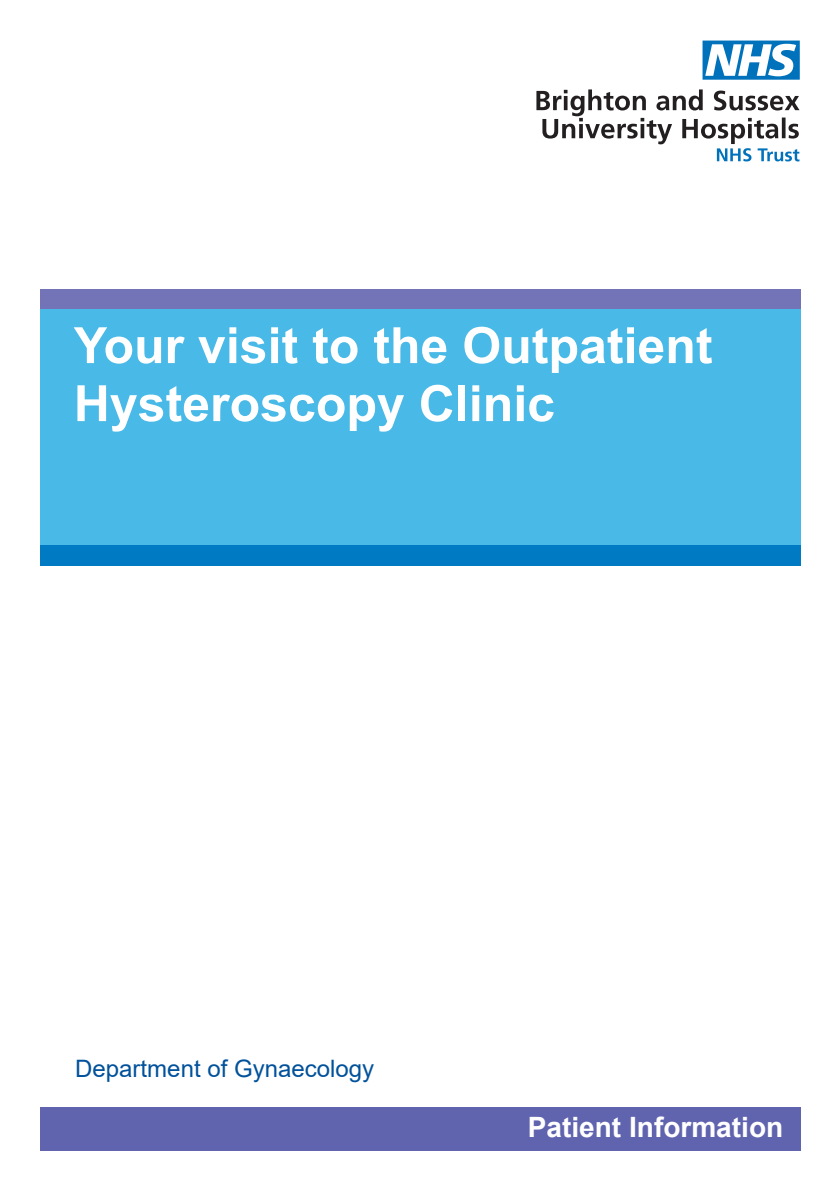
<style>
.page{position:relative;width:840px;height:1191px;background:#fff}
.page>*{position:absolute;margin:0;border:0;box-sizing:border-box;transform-origin:0 0}
.t1{font:700 50px/58px "Arial";color:#fff}
.t2{font:700 28px "Arial";color:#fff}
.t3{font:24px "Arial";color:#01519b}
</style>
<div class="page">
<svg style="left:536px;top:89px;width:263px;height:72px"></svg>
<svg style="left:702px;top:41px;width:97px;height:39px"></svg>
<div style="left:40px;top:289px;width:759px;height:21px;background:#7374b7"></div>
<div style="left:40px;top:1107px;width:759px;height:44px;background:#6064ae"></div>
<div style="left:40px;top:310px;width:759px;height:256px;background:#49b9e7"></div>
<div style="left:40px;top:545px;width:759px;height:21px;background:#007ac2"></div>
<p class="t1" style="left:74px;top:317px;width:640px">Your visit to the Outpatient<br>Hysteroscopy Clinic</p>
<p class="t3" style="left:75px;top:1052px;width:300px">Department of Gynaecology</p>
<p class="t2" style="left:527px;top:1107px;width:257px">Patient Information</p>
</div>
